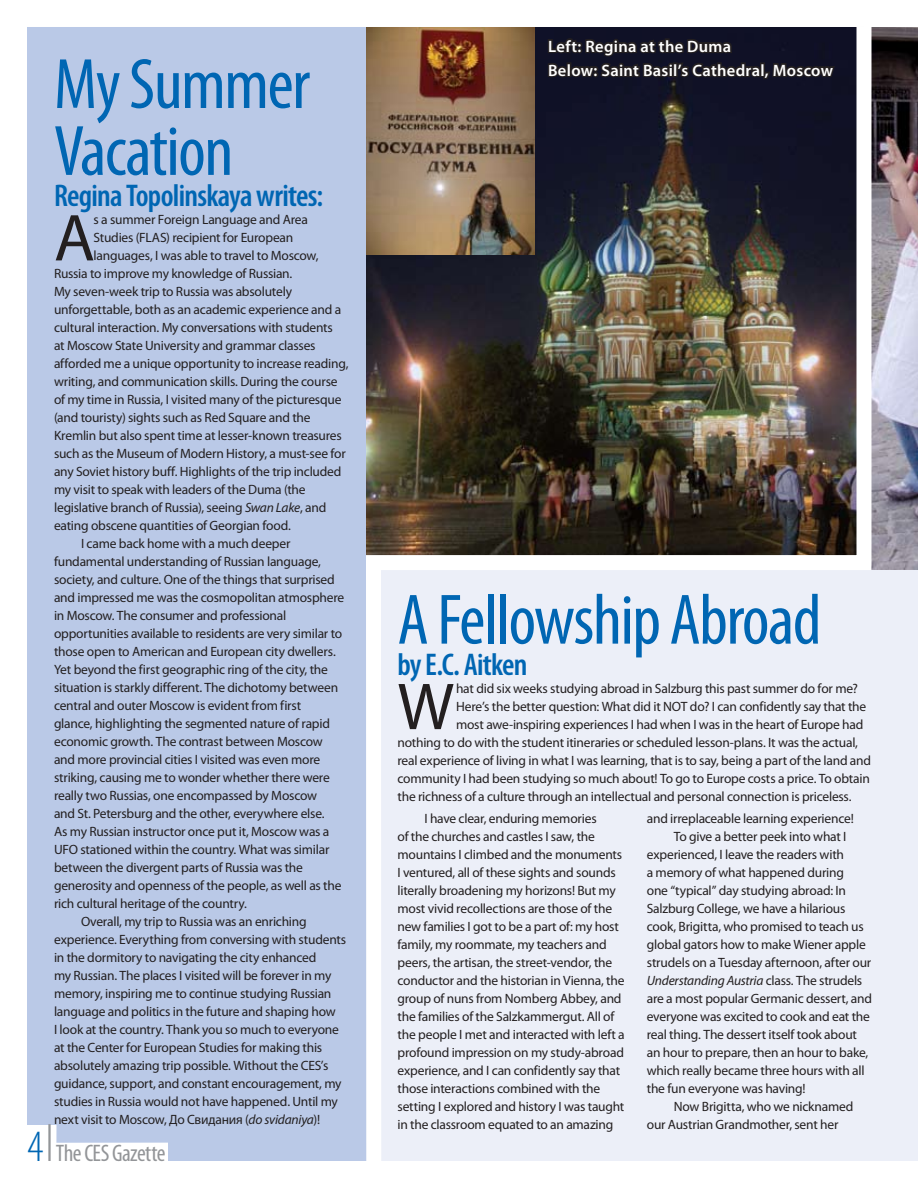
<style>
.page{position:relative;width:918px;height:1188px;background:#fff}
.page>*{position:absolute;margin:0;border:0;box-sizing:border-box;transform-origin:0 0}
.t1{font:condensed 72px/66.9px "Myriad Pro";letter-spacing:-.02em;color:#0066b3}
.t2{font:66.9px "Myriad Pro";color:#231f20}
.t3{font:600 condensed 31.5px "Myriad Pro";letter-spacing:-.025em;color:#0066b3}
.t4{font:condensed 24px "Myriad Pro";letter-spacing:-.025em;color:#939598}
.t5{font:600 16.5px/24px "Myriad Pro";letter-spacing:.015em;color:#fff}
.t6{font:13.5px/18px "Myriad Pro";letter-spacing:-.015em;color:#231f20}
.t7{font:italic 13.5px "Myriad Pro";letter-spacing:-.02em;color:#231f20}
.s1{font-style:italic}
.s2{font-weight:300;font-size:45px;color:#0066b3}
.s3{font-style:normal}
</style>
<div class="page">
<div style="left:27px;top:27px;width:331px;height:1134px;background:#bac9e7"></div>
<div style="left:879px;top:570px;width:39px;height:591px;background:#eceff8"></div>
<img style="left:879px;top:27px;width:39px;height:543px">
<img style="left:358px;top:27px;width:521px;height:1134px">
<svg style="left:546px;top:27px;width:291px;height:154px;background:#151526"></svg>
<svg style="left:27px;top:1125px;width:141px;height:36px"></svg>
<hr style="left:48px;top:1124px;width:3px;height:37px;background:#939598">
<h1 class="t1" style="left:54px;top:50px;width:258px">My Summer<br>Vacation</h1>
<h3 class="t3" style="left:54px;top:177px;width:271px">Regina Topolinskaya writes:</h3>
<h2 class="t2" style="left:54px;top:201px;width:42px">A</h2>
<p class="t6" style="left:94px;top:211px;width:216px">s a summer Foreign Language and Area</p>
<p class="t6" style="left:94px;top:229px;width:201px">Studies (FLAS) recipient for European</p>
<p class="t6" style="left:94px;top:247px;width:227px">languages, I was able to travel to Moscow,</p>
<p class="t6" style="left:54px;top:265px;width:240px">Russia to improve my knowledge of Russian.</p>
<p class="t6" style="left:54px;top:283px;width:240px">My seven-week trip to Russia was absolutely</p>
<p class="t6" style="left:54px;top:301px;width:289px">unforgettable, both as an academic experience and a</p>
<p class="t6" style="left:54px;top:319px;width:280px">cultural interaction. My conversations with students</p>
<p class="t6" style="left:54px;top:337px;width:263px">at Moscow State University and grammar classes</p>
<p class="t6" style="left:54px;top:355px;width:296px">afforded me a unique opportunity to increase reading,</p>
<p class="t6" style="left:54px;top:373px;width:285px">writing, and communication skills. During the course</p>
<p class="t6" style="left:54px;top:391px;width:289px">of my time in Russia, I visited many of the picturesque</p>
<p class="t6" style="left:54px;top:409px;width:258px">(and touristy) sights such as Red Square and the</p>
<p class="t6" style="left:54px;top:427px;width:289px">Kremlin but also spent time at lesser-known treasures</p>
<p class="t6" style="left:54px;top:445px;width:293px">such as the Museum of Modern History, a must-see for</p>
<p class="t6" style="left:54px;top:463px;width:289px">any Soviet history buff. Highlights of the trip included</p>
<p class="t6" style="left:54px;top:481px;width:253px">my visit to speak with leaders of the Duma (the</p>
<p class="t6" style="left:54px;top:499px;width:274px">legislative branch of Russia), seeing <span class="s1">Swan Lake</span>, and</p>
<p class="t6" style="left:54px;top:517px;width:239px">eating obscene quantities of Georgian food.</p>
<p class="t6" style="left:81px;top:535px;width:211px">I came back home with a much deeper</p>
<p class="t6" style="left:54px;top:553px;width:269px">fundamental understanding of Russian language,</p>
<p class="t6" style="left:54px;top:571px;width:282px">society, and culture. One of the things that surprised</p>
<p class="t6" style="left:54px;top:589px;width:292px">and impressed me was the cosmopolitan atmosphere</p>
<p class="t6" style="left:54px;top:607px;width:234px">in Moscow. The consumer and professional</p>
<p class="t6" style="left:54px;top:625px;width:290px">opportunities available to residents are very similar to</p>
<p class="t6" style="left:54px;top:643px;width:283px">those open to American and European city dwellers.</p>
<p class="t6" style="left:54px;top:661px;width:276px">Yet beyond the first geographic ring of the city, the</p>
<p class="t6" style="left:54px;top:679px;width:286px">situation is starkly different. The dichotomy between</p>
<p class="t6" style="left:54px;top:697px;width:249px">central and outer Moscow is evident from first</p>
<p class="t6" style="left:54px;top:715px;width:278px">glance, highlighting the segmented nature of rapid</p>
<p class="t6" style="left:54px;top:733px;width:270px">economic growth. The contrast between Moscow</p>
<p class="t6" style="left:54px;top:751px;width:268px">and more provincial cities I visited was even more</p>
<p class="t6" style="left:54px;top:769px;width:277px">striking, causing me to wonder whether there were</p>
<p class="t6" style="left:54px;top:787px;width:265px">really two Russias, one encompassed by Moscow</p>
<p class="t6" style="left:54px;top:805px;width:272px">and St. Petersburg and the other, everywhere else.</p>
<p class="t6" style="left:54px;top:823px;width:277px">As my Russian instructor once put it, Moscow was a</p>
<p class="t6" style="left:54px;top:841px;width:277px">UFO stationed within the country. What was similar</p>
<p class="t6" style="left:54px;top:859px;width:251px">between the divergent parts of Russia was the</p>
<p class="t6" style="left:54px;top:877px;width:289px">generosity and openness of the people, as well as the</p>
<p class="t6" style="left:54px;top:895px;width:194px">rich cultural heritage of the country.</p>
<p class="t6" style="left:81px;top:913px;width:227px">Overall, my trip to Russia was an enriching</p>
<p class="t6" style="left:54px;top:931px;width:294px">experience. Everything from conversing with students</p>
<p class="t6" style="left:54px;top:949px;width:264px">in the dormitory to navigating the city enhanced</p>
<p class="t6" style="left:54px;top:967px;width:279px">my Russian. The places I visited will be forever in my</p>
<p class="t6" style="left:54px;top:985px;width:279px">memory, inspiring me to continue studying Russian</p>
<p class="t6" style="left:54px;top:1003px;width:283px">language and politics in the future and shaping how</p>
<p class="t6" style="left:54px;top:1021px;width:287px">I look at the country. Thank you so much to everyone</p>
<p class="t6" style="left:54px;top:1039px;width:270px">at the Center for European Studies for making this</p>
<p class="t6" style="left:54px;top:1057px;width:276px">absolutely amazing trip possible. Without the CES’s</p>
<p class="t6" style="left:54px;top:1075px;width:289px">guidance, support, and constant encouragement, my</p>
<p class="t6" style="left:54px;top:1093px;width:285px">studies in Russia would not have happened. Until my</p>
<p class="t6" style="left:54px;top:1111px;width:268px">next visit to Moscow, До Свидания (<span class="s1">do svidaniya</span>)!</p>
<h3 class="t4" style="left:27px;top:1139px;width:140px"><span class="s2">4</span> The CES Gazette</h3>
<p class="t5" style="left:548px;top:34px;width:286px">Left: Regina at the Duma<br>Below: Saint Basil’s Cathedral, Moscow</p>
<h1 class="t1" style="left:398px;top:586px;width:426px">A Fellowship Abroad</h1>
<h3 class="t3" style="left:398px;top:645px;width:131px">by E.C. Aitken</h3>
<h2 class="t2" style="left:398px;top:670px;width:58px">W</h2>
<p class="t6" style="left:456px;top:680px;width:403px">hat did six weeks studying abroad in Salzburg this past summer do for me?</p>
<p class="t6" style="left:456px;top:698px;width:412px">Here’s the better question: What did it NOT do? I can confidently say that the</p>
<p class="t6" style="left:456px;top:716px;width:409px">most awe-inspiring experiences I had when I was in the heart of Europe had</p>
<p class="t6" style="left:398px;top:734px;width:462px">nothing to do with the student itineraries or scheduled lesson-plans. It was the actual,</p>
<p class="t6" style="left:398px;top:752px;width:475px">real experience of living in what I was learning, that is to say, being a part of the land and</p>
<p class="t6" style="left:398px;top:770px;width:474px">community I had been studying so much about! To go to Europe costs a price. To obtain</p>
<p class="t6" style="left:398px;top:788px;width:456px">the richness of a culture through an intellectual and personal connection is priceless.</p>
<p class="t6" style="left:398px;top:810px;width:229px;text-indent:27px">I have clear, enduring memories<br>of the churches and castles I saw, the mountains I climbed and the monuments I ventured, all of these sights and sounds literally broadening my horizons! But my most vivid recollections are those of the new families I got to be a part of: my host family, my roommate, my teachers and peers, the artisan, the street-vendor, the conductor and the historian in Vienna, the group of nuns from Nomberg Abbey, and the families of the Salzkammergut. All of the people I met and interacted with left a profound impression on my study-abroad experience, and I can confidently say that those interactions combined with the setting I explored and history I was taught in the classroom equated to an amazing</p>
<p class="t6" style="left:647px;top:810px;width:209px">and irreplaceable learning experience!</p>
<p class="t6" style="left:674px;top:828px;width:174px">To give a better peek into what I</p>
<p class="t6" style="left:647px;top:846px;width:199px">experienced, I leave the readers with</p>
<p class="t6" style="left:647px;top:864px;width:199px">a memory of what happened during</p>
<p class="t6" style="left:647px;top:882px;width:201px">one “typical” day studying abroad: In</p>
<p class="t6" style="left:647px;top:900px;width:200px">Salzburg College, we have a hilarious</p>
<p class="t6" style="left:647px;top:918px;width:218px">cook, Brigitta, who promised to teach us</p>
<p class="t6" style="left:647px;top:936px;width:221px">global gators how to make Wiener apple</p>
<p class="t6" style="left:647px;top:954px;width:226px">strudels on a Tuesday afternoon, after our</p>
<p class="t7" style="left:647px;top:973px;width:217px">Understanding Austria <span class="s3">class. The strudels</span></p>
<p class="t6" style="left:647px;top:990px;width:227px">are a most popular Germanic dessert, and</p>
<p class="t6" style="left:647px;top:1008px;width:225px">everyone was excited to cook and eat the</p>
<p class="t6" style="left:647px;top:1026px;width:212px">real thing. The dessert itself took about</p>
<p class="t6" style="left:647px;top:1044px;width:223px">an hour to prepare, then an hour to bake,</p>
<p class="t6" style="left:647px;top:1062px;width:219px">which really became three hours with all</p>
<p class="t6" style="left:647px;top:1080px;width:160px">the fun everyone was having!</p>
<p class="t6" style="left:674px;top:1098px;width:181px">Now Brigitta, who we nicknamed</p>
<p class="t6" style="left:647px;top:1116px;width:193px">our Austrian Grandmother, sent her</p>
</div>
